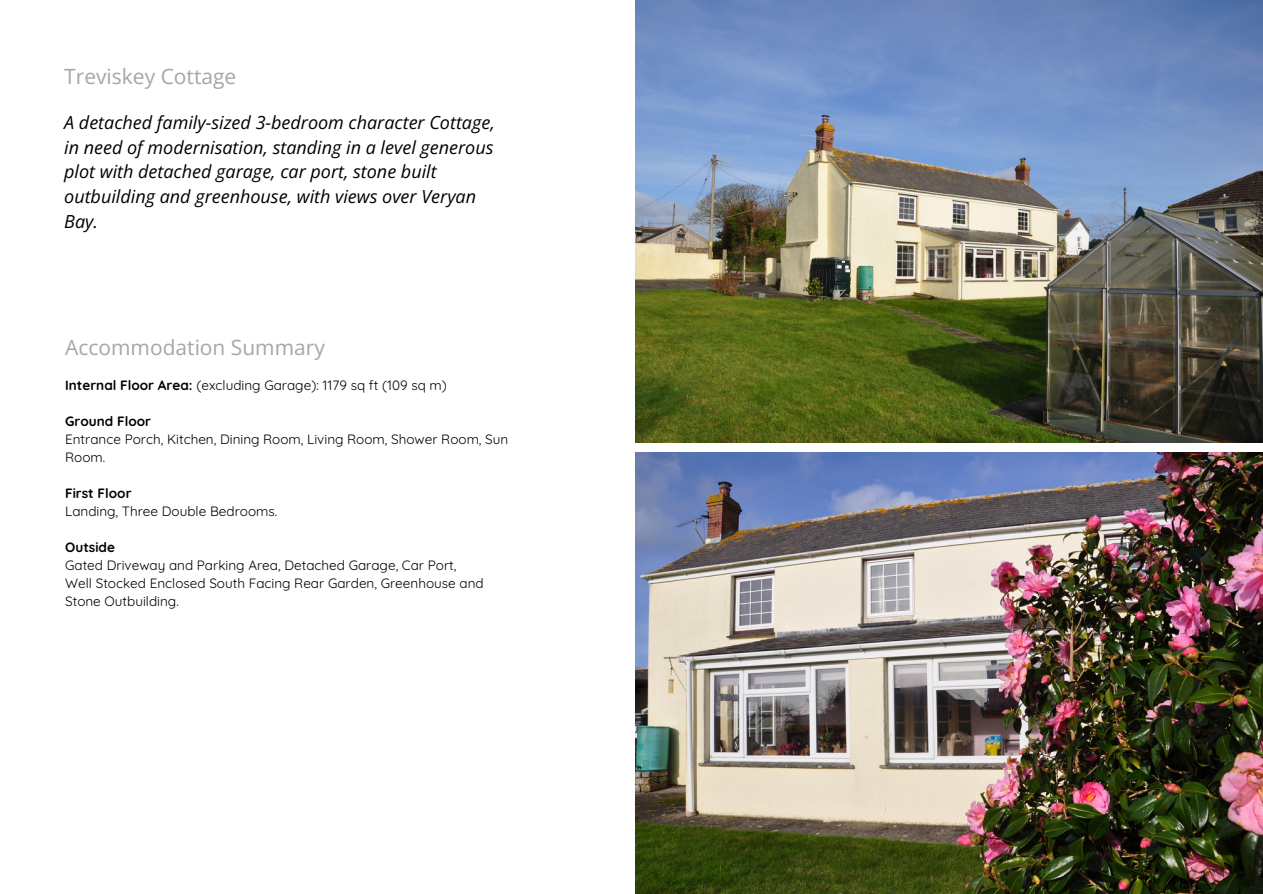
<style>
.page{position:relative;width:1263px;height:894px;background:#fff}
.page>*{position:absolute;margin:0;border:0;box-sizing:border-box;transform-origin:0 0}
.t1{font:21px "Open Sans";color:#a6a6a6}
.t2{font:italic 18px/24.8px "Open Sans";color:#000}
.t3{font:13.5px/18px "Quicksand";color:#000}
.t4{font:700 13.5px "Quicksand";color:#000}
.s1{font-weight:700}
</style>
<div class="page">
<img style="left:636px;top:0;width:626px;height:442px">
<img style="left:636px;top:452px;width:626px;height:441px">
<p class="t1" style="left:64px;top:62px;width:174px">Treviskey Cottage</p>
<h1 class="t2" style="left:64px;top:109px;width:432px">A detached family-sized 3-bedroom character Cottage, in need of modernisation, standing in a level generous plot with detached garage, car port, stone built outbuilding and greenhouse, with views over Veryan Bay.</h1>
<p class="t1" style="left:65px;top:332px;width:261px">Accommodation Summary</p>
<p class="t3" style="left:65px;top:376px;width:383px"><span class="s1">Internal Floor Area:</span> (excluding Garage): 1179 sq ft (109 sq m)</p>
<p class="t4" style="left:65px;top:412px;width:87px">Ground Floor</p>
<p class="t3" style="left:65px;top:430px;width:445px">Entrance Porch, Kitchen, Dining Room, Living Room, Shower Room, Sun<br>Room.</p>
<p class="t4" style="left:65px;top:484px;width:68px">First Floor</p>
<p class="t3" style="left:65px;top:502px;width:214px">Landing, Three Double Bedrooms.</p>
<p class="t4" style="left:65px;top:538px;width:51px">Outside</p>
<p class="t3" style="left:65px;top:556px;width:393px">Gated Driveway and Parking Area, Detached Garage, Car Port,</p>
<p class="t3" style="left:65px;top:574px;width:420px">Well Stocked Enclosed South Facing Rear Garden, Greenhouse and<br>Stone Outbuilding.</p>
</div>
